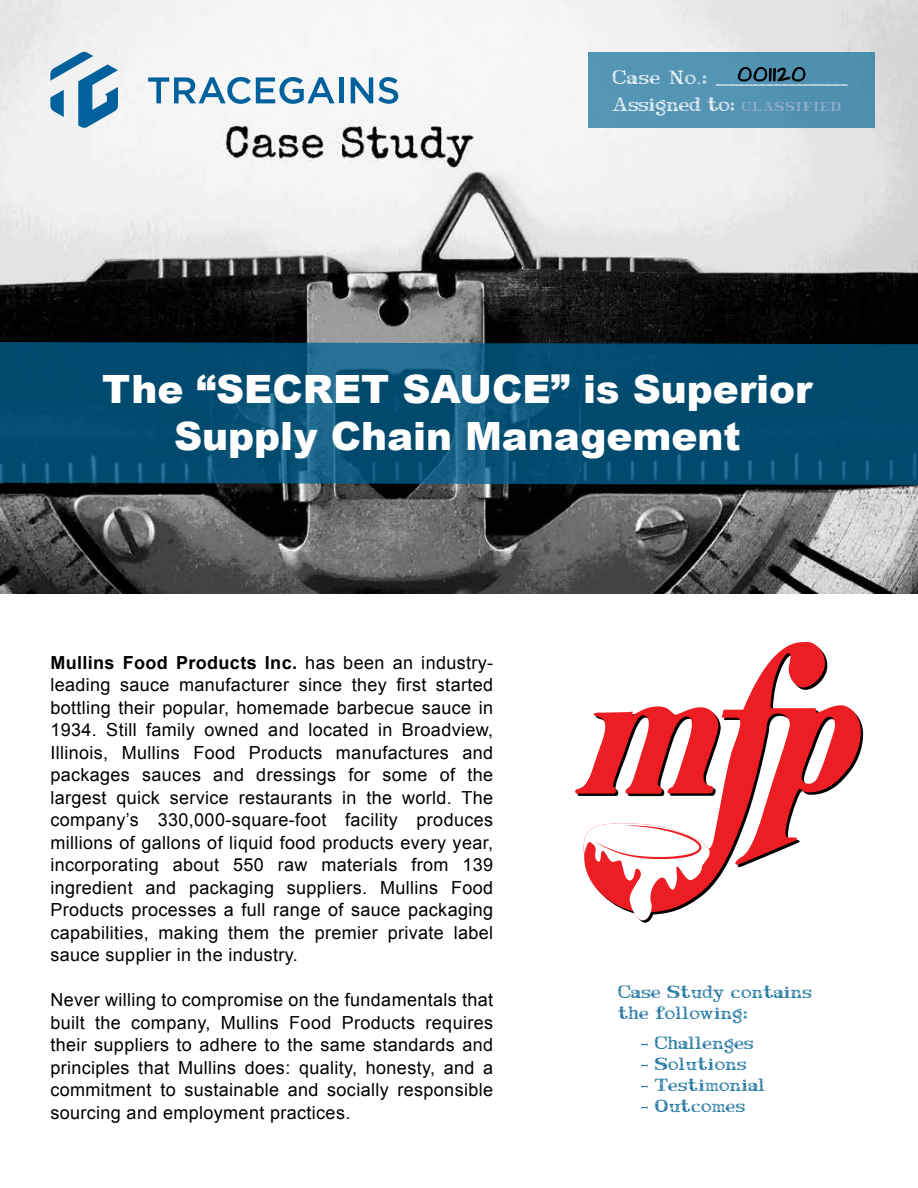
<style>
.page{position:relative;width:918px;height:1188px;background:#fff}
.page>*{position:absolute;margin:0;border:0;box-sizing:border-box;transform-origin:0 0}
.t1{font:900 39px/46.8px "Arial";color:#fff;text-align:center}
.t2{font:18px/22.5px "Arial";letter-spacing:.02em;color:#000;text-align:justify}
.t3{font:18px/27px "Travel Diary";color:#fff}
.t4{font:18px "Architects Daughter";letter-spacing:.075em;color:#000}
.t5{font:16.5px/21px "Travel Diary";letter-spacing:.02em;color:#006394}
.s1{font-size:12px;color:#a2b4ce}
.s2{font-weight:700}
</style>
<div class="page">
<img style="left:0;top:0;width:918px;height:594px">
<svg style="left:50px;top:52px;width:68px;height:76px"></svg>
<svg style="left:148px;top:77px;width:186px;height:27px"></svg>
<div style="left:339px;top:77px;width:5px;height:26px;background:#00619d"></div>
<svg style="left:351px;top:77px;width:47px;height:27px"></svg>
<svg style="left:0;top:342px;width:918px;height:143px;background:#054e72"></svg>
<div style="left:589px;top:52px;width:286px;height:76px;background:#5595b4"></div>
<svg style="left:630px;top:642px;width:231px;height:243px"></svg>
<svg style="left:575px;top:706px;width:146px;height:90px"></svg>
<svg style="left:583px;top:821px;width:130px;height:99px"></svg>
<svg style="left:738px;top:67px;width:68px;height:15px"></svg>
<p class="t4" style="left:738px;top:64px;width:70px">001120</p>
<p class="t3" style="left:613px;top:64px;width:237px">Case No.: __________________<br>Assigned to: <span class="s1">CLASSIFIED</span></p>
<h1 class="t1" style="left:102px;top:365px;width:712px">The “SECRET SAUCE” is Superior<br>Supply Chain Management</h1>
<p class="t2" style="left:50px;top:651px;width:444px"><span class="s2">Mullins Food Products Inc.</span> has been an industry&shy;leading sauce manufacturer since they first started bottling their popular, homemade barbecue sauce in 1934. Still family owned and located in Broadview, Illinois, Mullins Food Products manufactures and packages sauces and dressings for some of the largest quick service restaurants in the world. The company’s 330,000-square-foot facility produces millions of gallons of liquid food products every year, incorporating about 550 raw materials from 139 ingredient and packaging suppliers. Mullins Food Products processes a full range of sauce packaging capabilities, making them the premier private label sauce supplier in the industry.</p>
<p class="t2" style="left:50px;top:989px;width:444px">Never willing to compromise on the fundamentals that built the company, Mullins Food Products requires their suppliers to adhere to the same standards and principles that Mullins does: quality, honesty, and a commitment to sustainable and socially responsible sourcing and employment practices.</p>
<p class="t5" style="left:618px;top:982px;width:195px">Case Study contains the following:</p>
<p class="t5" style="left:641px;top:1033px;width:114px">- Challenges</p>
<p class="t5" style="left:641px;top:1054px;width:107px">- Solutions</p>
<p class="t5" style="left:641px;top:1075px;width:126px">- Testimonial</p>
<p class="t5" style="left:641px;top:1096px;width:106px">- Outcomes</p>
</div>
